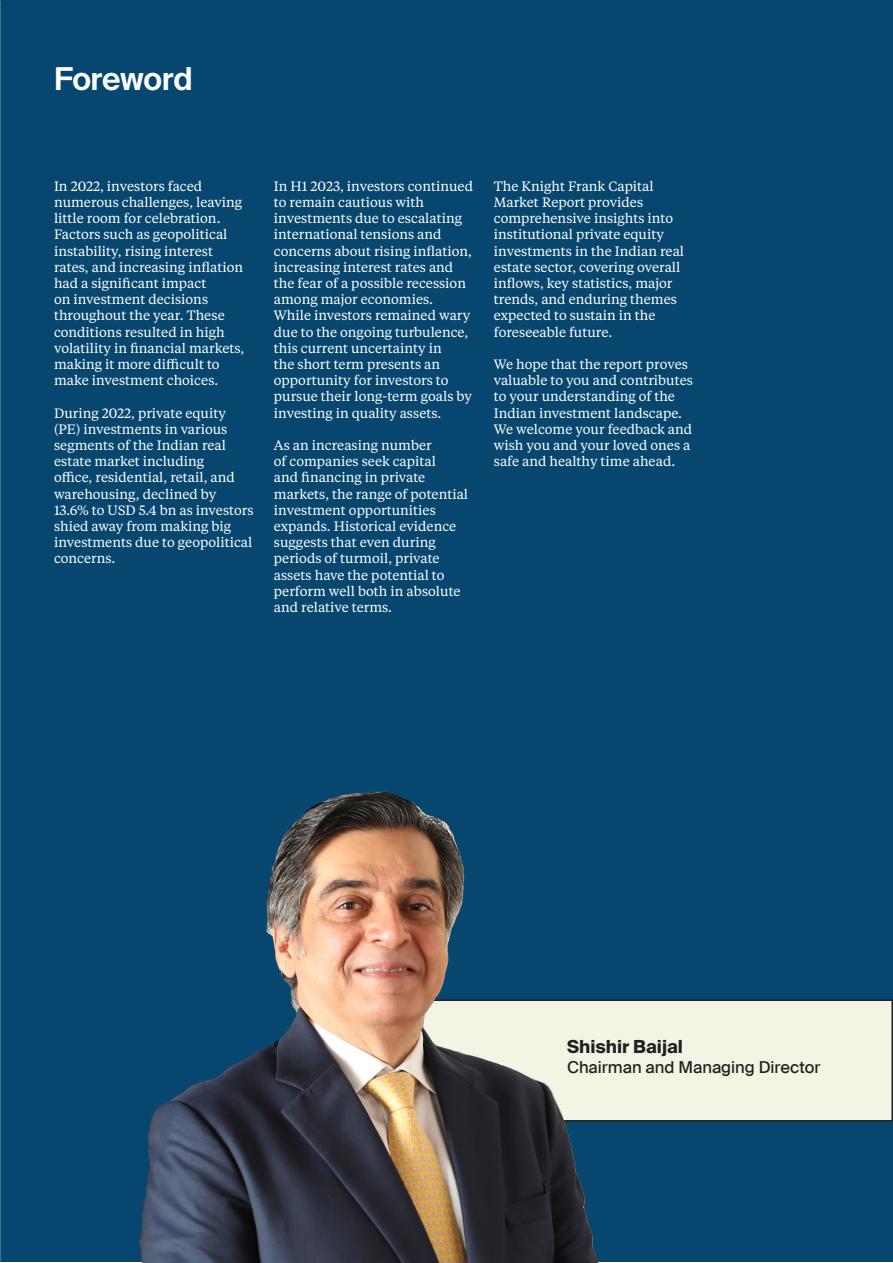
<style>
.page{position:relative;width:893px;height:1263px;background:#fff}
.page>*{position:absolute;margin:0;border:0;box-sizing:border-box;transform-origin:0 0}
.H1_Suisse_Int_l_48pt{font:600 31.5px "Suisse Intl";letter-spacing:-.01em;color:#fff}
.t1{font:700 18px "Suisse Intl";color:#231f20}
.t2{font:16.5px "Suisse Intl";color:#231f20}
.t3{font:13.5px/16.2px "Tiempos Text";color:#fff}
</style>
<div class="page">
<div style="left:1px;top:1px;width:892px;height:1261px;background:#07476f"></div>
<div style="left:370px;top:1000px;width:522px;height:121px;background:#f3f4e3"></div>
<img style="left:140px;top:791px;width:598px;height:471px">
<p class="H1_Suisse_Int_l_48pt" style="left:54px;top:61px;width:140px">Foreword</p>
<p class="t3" style="left:54px;top:177px;width:192px">In 2022, investors faced numerous challenges, leaving little room for celebration.<br>Factors such as geopolitical instability, rising interest rates, and increasing inflation had a significant impact<br>on investment decisions throughout the year. These conditions resulted in high volatility in financial markets, making it more difficult to make investment choices.</p>
<p class="t3" style="left:54px;top:404px;width:201px">During 2022, private equity (PE) investments in various segments of the Indian real estate market including<br>office, residential, retail, and warehousing, declined by<br>13.6% to USD 5.4 bn as investors shied away from making big investments due to geopolitical concerns.</p>
<p class="t3" style="left:274px;top:177px;width:201px">In H1 2023, investors continued to remain cautious with investments due to escalating international tensions and concerns about rising inflation, increasing interest rates and the fear of a possible recession among major economies.</p>
<p class="t3" style="left:274px;top:307px;width:200px">While investors remained wary due to the ongoing turbulence, this current uncertainty in<br>the short term presents an opportunity for investors to pursue their long-term goals by investing in quality assets.</p>
<p class="t3" style="left:274px;top:437px;width:196px">As an increasing number<br>of companies seek capital<br>and financing in private markets, the range of potential investment opportunities expands. Historical evidence suggests that even during periods of turmoil, private assets have the potential to perform well both in absolute and relative terms.</p>
<p class="t3" style="left:494px;top:177px;width:192px">The Knight Frank Capital<br>Market Report provides comprehensive insights into institutional private equity investments in the Indian real estate sector, covering overall inflows, key statistics, major trends, and enduring themes expected to sustain in the foreseeable future.</p>
<p class="t3" style="left:494px;top:356px;width:201px">We hope that the report proves valuable to you and contributes to your understanding of the<br>Indian investment landscape.<br>We welcome your feedback and wish you and your loved ones a safe and healthy time ahead.</p>
<p class="t1" style="left:567px;top:1036px;width:117px">Shishir Baijal</p>
<p class="t2" style="left:567px;top:1057px;width:255px">Chairman and Managing Director</p>
</div>
